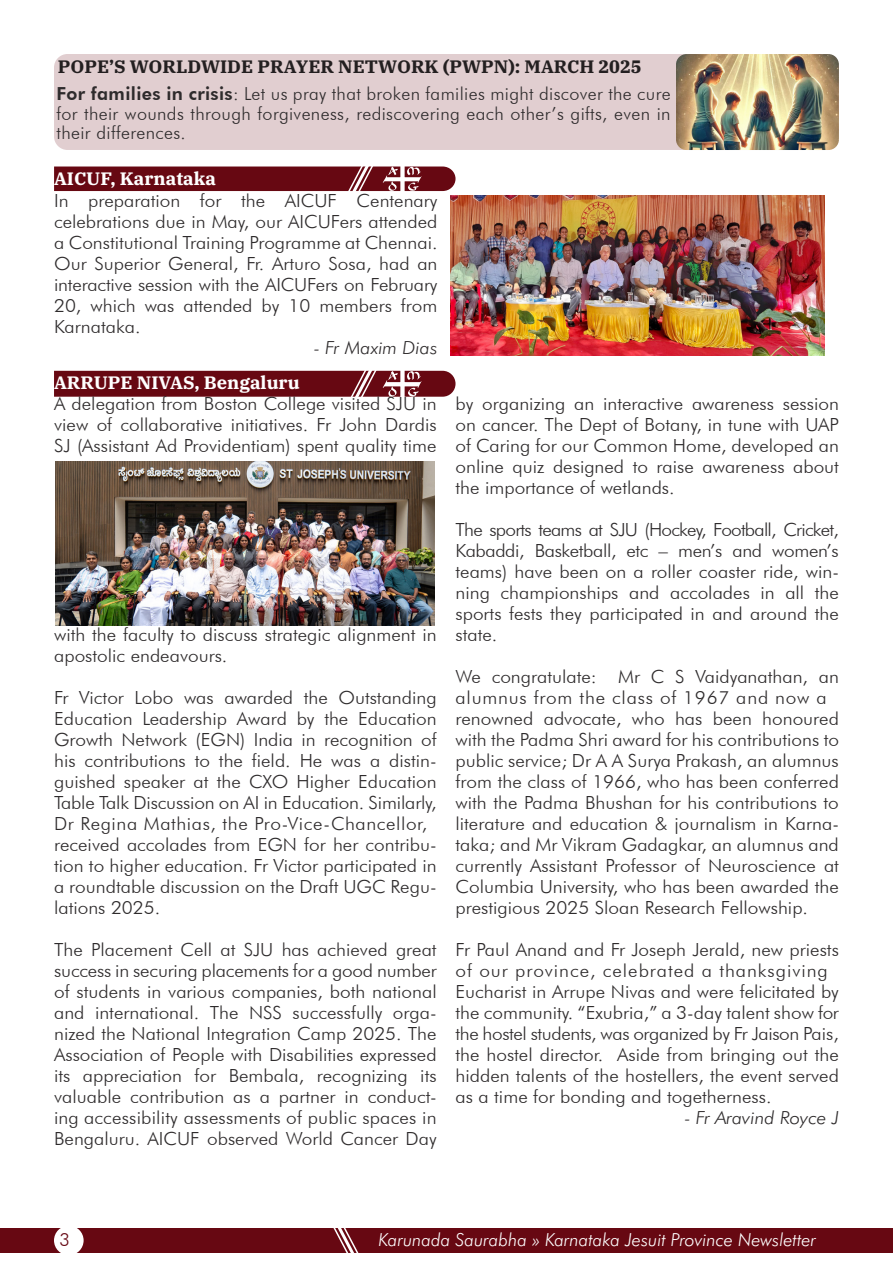
<style>
.page{position:relative;width:893px;height:1263px;background:#fff}
.page>*{position:absolute;margin:0;border:0;box-sizing:border-box;transform-origin:0 0}
.t1{font:300 18.15px/21px "Futura BT";color:#2e2b2c;text-align:justify;scale:1.05 1}
.t2{font:italic 300 18.15px "Futura BT";color:#2e2b2c;scale:1.05 1}
.t3{font:300 18px/19.5px "Futura BT";letter-spacing:.02em;color:#2e2b2c;text-align:justify}
.t4{font:italic 300 18px "Futura BT";color:#fff}
.t5{font:700 18px "IBM Plex Serif";color:#231f20}
.t6{font:700 18px "IBM Plex Serif";color:#fff}
.t7{font:300 18px "Futura BT";color:#670a15}
.s1{font-weight:800}
</style>
<div class="page">
<svg style="left:504px;top:1252px;width:30px;height:1px"></svg>
<svg style="left:809px;top:1225px;width:30px;height:30px"></svg>
<div style="left:0;top:1228px;width:893px;height:24px;background:#670812"></div>
<svg style="left:331px;top:1228px;width:30px;height:25px"></svg>
<div style="left:54px;top:1225px;width:30px;height:30px;background:#fff;border-radius:50%"></div>
<svg style="left:54px;top:166px;width:401px;height:25px;background:#731b24"></svg>
<svg style="left:54px;top:370px;width:401px;height:27px;background:#752029"></svg>
<div style="left:54px;top:54px;width:785px;height:96px;background:#e1ced0;border-radius:14px"></div>
<img style="left:676px;top:54px;width:163px;height:96px">
<img style="left:450px;top:195px;width:374px;height:161px">
<img style="left:56px;top:461px;width:378px;height:164px">
<p class="t5" style="left:58px;top:52px;width:585px">POPE’S WORLDWIDE PRAYER NETWORK (PWPN): MARCH 2025</p>
<p class="t3" style="left:57px;top:84px;width:616px"><span class="s1">For families in crisis</span>: Let us pray that broken families might discover the cure for their wounds through forgiveness, rediscovering each other’s gifts, even in their differences.</p>
<p class="t6" style="left:54px;top:164px;width:163px">AICUF, Karnataka</p>
<p class="t1" style="left:54px;top:190px;width:367px">In preparation for the AICUF Centenary celebrations due in May, our AICUFers attended a Constitutional Training Programme at Chennai.<br>Our Superior General, Fr. Arturo Sosa, had an interactive session with the AICUFers on February 20, which was attended by 10 members from Karnataka.</p>
<p class="t2" style="left:314px;top:337px;width:119px">- Fr Maxim Dias</p>
<p class="t6" style="left:54px;top:368px;width:247px">ARRUPE NIVAS, Bengaluru</p>
<p class="t1" style="left:54px;top:393px;width:366px">A delegation from Boston College visited SJU in view of collaborative initiatives. Fr John Dardis SJ (Assistant Ad Providentiam) spent quality time</p>
<p class="t1" style="left:54px;top:624px;width:366px">with the faculty to discuss strategic alignment in apostolic endeavours.</p>
<p class="t1" style="left:54px;top:687px;width:366px;text-align:left">Fr Victor Lobo was awarded the Outstanding Education Leadership Award by the Education Growth Network (EGN) India in recognition of his contributions to the field. He was a distin&shy;guished speaker at the CXO Higher Education Table Talk Discussion on AI in Education. Similarly, Dr Regina Mathias, the Pro-Vice-Chancellor, received accolades from EGN for her contribu&shy;tion to higher education. Fr Victor participated in a roundtable discussion on the Draft UGC Regu&shy;lations 2025.</p>
<p class="t1" style="left:54px;top:939px;width:366px">The Placement Cell at SJU has achieved great success in securing placements for a good number of students in various companies, both national and international. The NSS successfully orga&shy;nized the National Integration Camp 2025. The Association of People with Disabilities expressed its appreciation for Bembala, recognizing its valuable contribution as a partner in conduct&shy;ing accessibility assessments of public spaces in Bengaluru. AICUF observed World Cancer Day</p>
<p class="t1" style="left:455px;top:393px;width:367px">by organizing an interactive awareness session on cancer. The Dept of Botany, in tune with UAP of Caring for our Common Home, developed an online quiz designed to raise awareness about the importance of wetlands.</p>
<p class="t1" style="left:455px;top:519px;width:367px">The sports teams at SJU (Hockey, Football, Cricket, Kabaddi, Basketball, etc – men’s and women’s teams) have been on a roller coaster ride, win&shy;ning championships and accolades in all the sports fests they participated in and around the state.</p>
<p class="t1" style="left:455px;top:666px;width:367px;text-align:left">We congratulate: Mr C S Vaidyanathan, an alumnus from the class of 1967 and now a renowned advocate, who has been honoured with the Padma Shri award for his contributions to public service; Dr A A Surya Prakash, an alumnus from the class of 1966, who has been conferred with the Padma Bhushan for his contributions to literature and education &amp; journalism in Karna&shy;taka; and Mr Vikram Gadagkar, an alumnus and currently Assistant Professor of Neuroscience at Columbia University, who has been awarded the prestigious 2025 Sloan Research Fellowship.</p>
<p class="t1" style="left:455px;top:939px;width:367px;text-align:left">Fr Paul Anand and Fr Joseph Jerald, new priests of our province, celebrated a thanksgiving Eucharist in Arrupe Nivas and were felicitated by the community. “Exubria,” a 3-day talent show for the hostel students, was organized by Fr Jaison Pais, the hostel director. Aside from bringing out the hidden talents of the hostellers, the event served as a time for bonding and togetherness.</p>
<p class="t2" style="left:685px;top:1107px;width:148px">- Fr Aravind Royce J</p>
<p class="t7" style="left:60px;top:1229px;width:12px">3</p>
<p class="t4" style="left:379px;top:1229px;width:439px">Karunada Saurabha » Karnataka Jesuit Province Newsletter</p>
</div>
